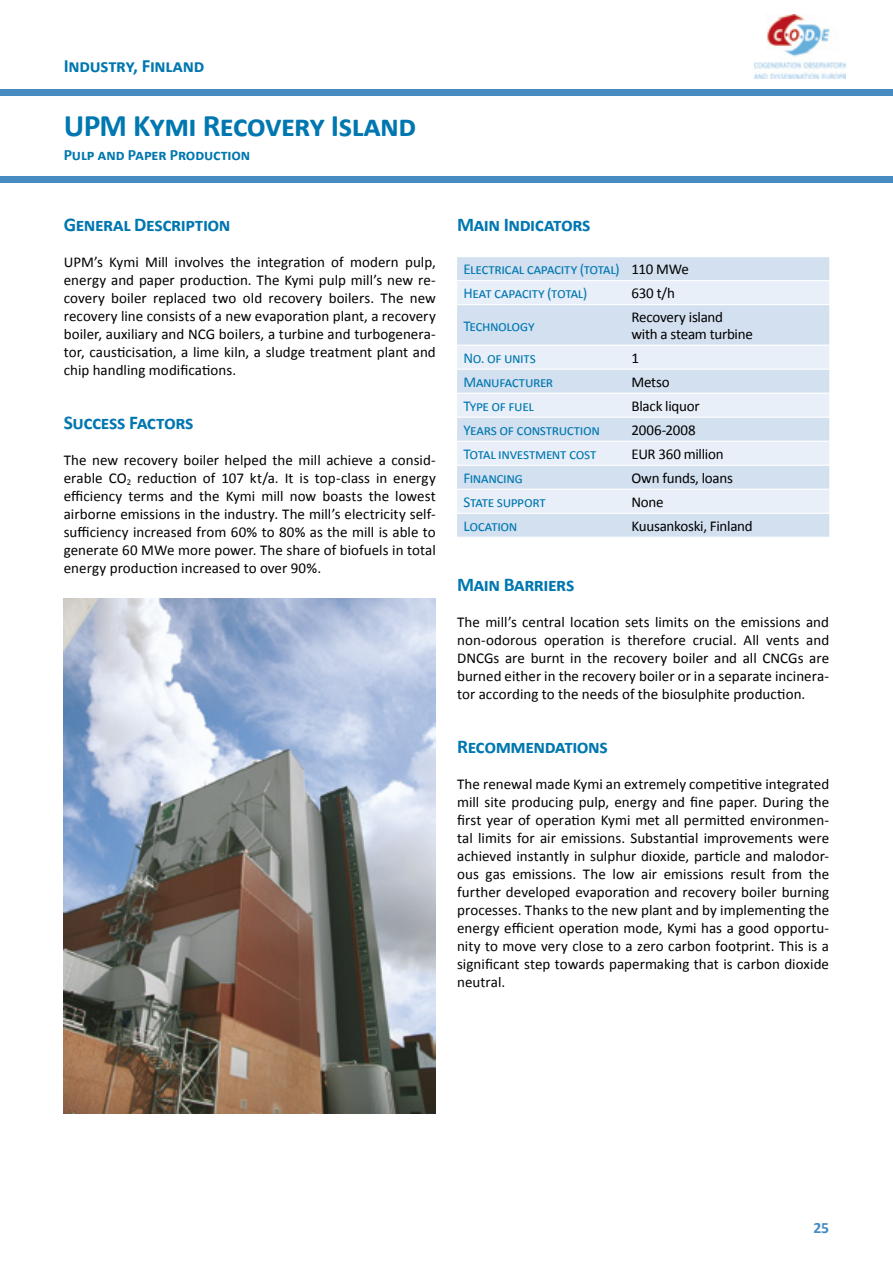
<style>
.page{position:relative;width:893px;height:1263px;background:#fff}
.page>*{position:absolute;margin:0;border:0;box-sizing:border-box;transform-origin:0 0}
.Pasica_2{font:700 31.5px "Calibri";letter-spacing:-.02em;color:#0077b0}
.MEDnaslov{font:700 19.5px "Calibri";letter-spacing:-.025em;color:#0077b0}
.Pasica_1{font:700 18.75px "Calibri";letter-spacing:-.015em;color:#0077b0}
.Pasica_3{font:700 15.75px "Calibri";letter-spacing:-.01em;color:#0077b0}
.t1{font:700 15.75px "Calibri";color:#468cc0}
.BODY{font:15px/18px "Calibri";color:#000;text-align:justify}
.T1{font:15px "Calibri";letter-spacing:-.03em;color:#0077b0}
.T2{font:15px "Calibri";letter-spacing:-.015em;color:#000}
</style>
<div class="page">
<div style="left:0;top:89px;width:893px;height:7px;background:#468cc0"></div>
<div style="left:0;top:176px;width:893px;height:7px;background:#468cc0"></div>
<img style="left:755px;top:15px;width:91px;height:63px">
<div style="left:457px;top:257px;width:372px;height:280px;background:#d2e0f0"></div>
<svg style="left:457px;top:281px;width:372px;height:232px;fill:#e9eff8"></svg>
<hr style="left:457px;top:280px;width:170px;height:1px;background:#fff">
<hr style="left:627px;top:280px;width:202px;height:1px;background:#fff">
<hr style="left:457px;top:304px;width:170px;height:1px;background:#fff">
<hr style="left:627px;top:304px;width:202px;height:1px;background:#fff">
<hr style="left:457px;top:345px;width:170px;height:1px;background:#fff">
<hr style="left:627px;top:345px;width:202px;height:1px;background:#fff">
<hr style="left:457px;top:369px;width:170px;height:1px;background:#fff">
<hr style="left:627px;top:369px;width:202px;height:1px;background:#fff">
<hr style="left:457px;top:393px;width:170px;height:1px;background:#fff">
<hr style="left:627px;top:393px;width:202px;height:1px;background:#fff">
<hr style="left:457px;top:417px;width:170px;height:1px;background:#fff">
<hr style="left:627px;top:417px;width:202px;height:1px;background:#fff">
<hr style="left:457px;top:441px;width:170px;height:1px;background:#fff">
<hr style="left:627px;top:441px;width:202px;height:1px;background:#fff">
<hr style="left:457px;top:465px;width:170px;height:1px;background:#fff">
<hr style="left:627px;top:465px;width:202px;height:1px;background:#fff">
<hr style="left:457px;top:489px;width:170px;height:1px;background:#fff">
<hr style="left:627px;top:489px;width:202px;height:1px;background:#fff">
<hr style="left:457px;top:513px;width:170px;height:1px;background:#fff">
<hr style="left:627px;top:513px;width:202px;height:1px;background:#fff">
<img style="left:64px;top:598px;width:372px;height:515px">
<p class="Pasica_1" style="left:64px;top:54px;width:142px">Industry, Finland</p>
<p class="Pasica_2" style="left:64px;top:105px;width:354px">UPM Kymi Recovery Island</p>
<p class="Pasica_3" style="left:64px;top:145px;width:188px">Pulp and Paper Production</p>
<p class="MEDnaslov" style="left:64px;top:212px;width:168px">General Description</p>
<p class="BODY" style="left:64px;top:253px;width:374px">UPM’s Kymi Mill involves the integration of modern pulp, energy and paper production. The Kymi pulp mill’s new re&shy;covery boiler replaced two old recovery boilers. The new recovery line consists of a new evaporation plant, a recovery boiler, auxiliary and NCG boilers, a turbine and turbogenera&shy;tor, causticisation, a lime kiln, a sludge treatment plant and chip handling modifications.</p>
<p class="MEDnaslov" style="left:64px;top:410px;width:131px">Success Factors</p>
<p class="BODY" style="left:64px;top:451px;width:374px">The new recovery boiler helped the mill achieve a consid&shy;erable CO<sub>2</sub> reduction of 107 kt/a. It is top-class in energy efficiency terms and the Kymi mill now boasts the lowest airborne emissions in the industry. The mill’s electricity self&shy;sufficiency increased from 60% to 80% as the mill is able to generate 60 MWe more power. The share of biofuels in total energy production increased to over 90%.</p>
<p class="MEDnaslov" style="left:457px;top:212px;width:135px">Main Indicators</p>
<p class="T1" style="left:463px;top:260px;width:158px">Electrical capacity (total)</p>
<p class="T2" style="left:631px;top:260px;width:59px">110 MWe</p>
<p class="T1" style="left:463px;top:284px;width:125px">Heat capacity (total)</p>
<p class="T2" style="left:631px;top:284px;width:45px">630 t/h</p>
<p class="T1" style="left:463px;top:316px;width:73px">Technology</p>
<p class="T2" style="left:631px;top:308px;width:93px">Recovery island</p>
<p class="T2" style="left:631px;top:324px;width:123px">with a steam turbine</p>
<p class="T1" style="left:463px;top:348px;width:74px">No. of units</p>
<p class="T2" style="left:631px;top:348px;width:9px">1</p>
<p class="T1" style="left:463px;top:372px;width:91px">Manufacturer</p>
<p class="T2" style="left:631px;top:372px;width:40px">Metso</p>
<p class="T1" style="left:463px;top:396px;width:72px">Type of fuel</p>
<p class="T2" style="left:631px;top:396px;width:70px">Black liquor</p>
<p class="T1" style="left:463px;top:420px;width:138px">Years of construction</p>
<p class="T2" style="left:631px;top:420px;width:66px">2006-2008</p>
<p class="T1" style="left:463px;top:444px;width:134px">Total investment cost</p>
<p class="T2" style="left:631px;top:444px;width:94px">EUR 360 million</p>
<p class="T1" style="left:463px;top:468px;width:61px">Financing</p>
<p class="T2" style="left:631px;top:468px;width:103px">Own funds, loans</p>
<p class="T1" style="left:463px;top:492px;width:84px">State support</p>
<p class="T2" style="left:631px;top:492px;width:34px">None</p>
<p class="T1" style="left:463px;top:516px;width:56px">Location</p>
<p class="T2" style="left:631px;top:516px;width:123px">Kuusankoski, Finland</p>
<p class="MEDnaslov" style="left:457px;top:572px;width:119px">Main Barriers</p>
<p class="BODY" style="left:457px;top:613px;width:374px">The mill’s central location sets limits on the emissions and non-odorous operation is therefore crucial. All vents and DNCGs are burnt in the recovery boiler and all CNCGs are burned either in the recovery boiler or in a separate incinera&shy;tor according to the needs of the biosulphite production.</p>
<p class="MEDnaslov" style="left:457px;top:734px;width:152px">Recommendations</p>
<p class="BODY" style="left:457px;top:775px;width:374px">The renewal made Kymi an extremely competitive integrated mill site producing pulp, energy and fine paper. During the first year of operation Kymi met all permitted environmen&shy;tal limits for air emissions. Substantial improvements were achieved instantly in sulphur dioxide, particle and malodor&shy;ous gas emissions. The low air emissions result from the further developed evaporation and recovery boiler burning processes. Thanks to the new plant and by implementing the energy efficient operation mode, Kymi has a good opportu&shy;nity to move very close to a zero carbon footprint. This is a significant step towards papermaking that is carbon dioxide neutral.</p>
<p class="t1" style="left:813px;top:1217px;width:17px">25</p>
</div>
